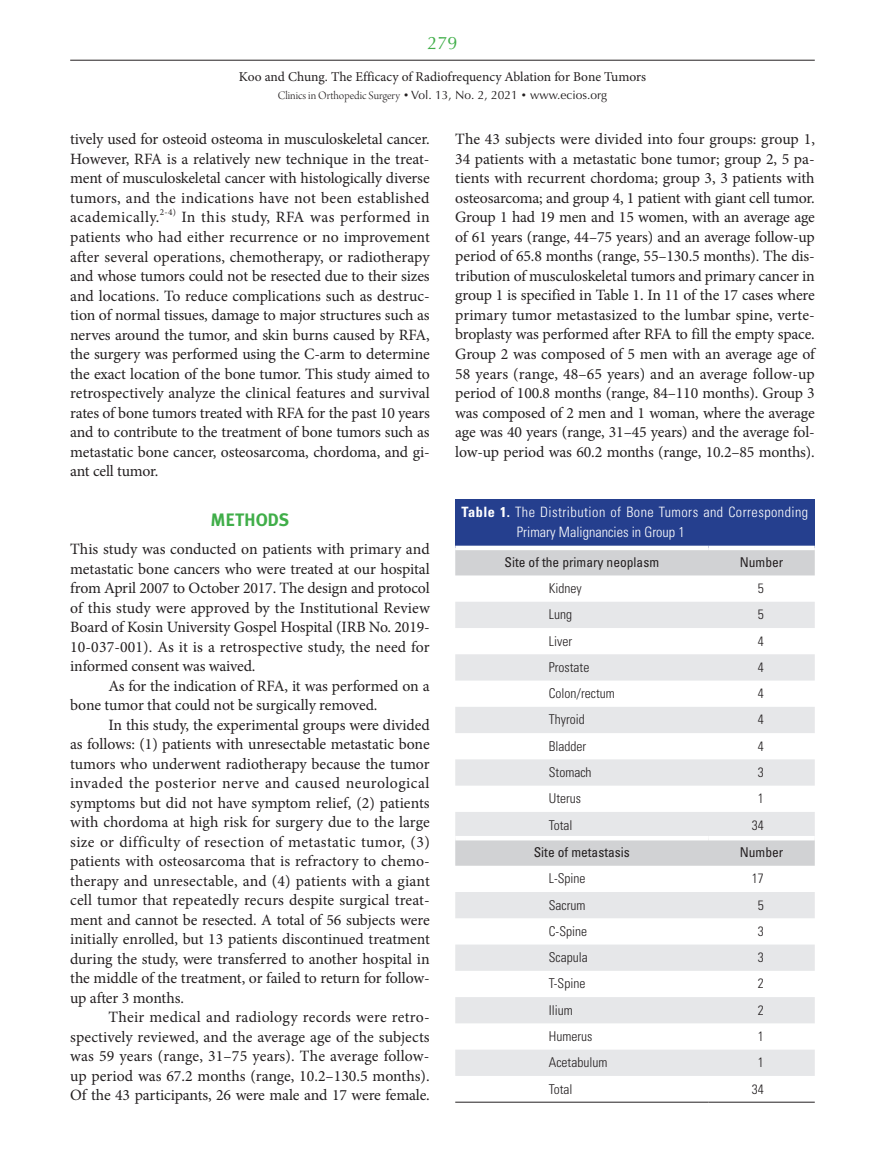
<style>
.page{position:relative;width:885px;height:1170px;background:#fff}
.page>*{position:absolute;margin:0;border:0;box-sizing:border-box;transform-origin:0 0}
.t1{font:700 18px "Meta Plus";letter-spacing:-.01em;color:#40ae49}
.t2{font:18px "Optima LT Std";color:#40ae49}
.t3{font:15.75px/19.5px "Minion Pro";letter-spacing:-.01em;color:#231f20;text-align:justify}
.t4{font:300 condensed 14.25px/19.5px "Univers LT Std";letter-spacing:.03em;color:#fff}
.t5{font:300 condensed 13.5px "Univers LT Std";color:#231f20}
.t6{font:13.5px "Minion Pro";color:#231f20}
.t7{font:condensed 13.5px "Univers LT Std";color:#231f20}
.t8{font:12px "Optima LT Std";color:#231f20}
.t9{font:9.15px "Minion Pro";color:#231f20}
.s1{font-family:"Arno Pro Light Display"}
.s2{font-size:9px}
.s3{font-weight:700}
</style>
<div class="page">
<hr style="left:70px;top:60px;width:744px;height:1px;background:#231f20">
<div style="left:455px;top:499px;width:359px;height:49px;background:#253f8e"></div>
<div style="left:455px;top:550px;width:359px;height:26px;background:#d1d2d4"></div>
<svg style="left:455px;top:602px;width:359px;height:473px;fill:#e6e7e9"></svg>
<div style="left:455px;top:545px;width:253px;height:5px;background:#fff"></div>
<div style="left:708px;top:545px;width:106px;height:5px;background:#fff"></div>
<hr style="left:455px;top:1101px;width:253px;height:1px;background:#231f20">
<hr style="left:708px;top:1101px;width:106px;height:1px;background:#231f20">
<div style="left:455px;top:835px;width:253px;height:5px;background:#fff"></div>
<div style="left:708px;top:835px;width:106px;height:5px;background:#fff"></div>
<p class="t2" style="left:427px;top:32px;width:32px">279</p>
<p class="t6" style="left:239px;top:68px;width:408px">Koo and Chung. The Efficacy of Radiofrequency Ablation for Bone Tumors</p>
<p class="t8" style="left:278px;top:88px;width:331px"><span class="s1">Clinics in Orthopedic Surgery</span> <span class="s2">•</span> Vol. 13, No. 2, 2021 <span class="s2">•</span> www.ecios.org</p>
<p class="t3" style="left:70px;top:130px;width:361px">tively used for osteoid osteoma in musculoskeletal cancer.<br>However, RFA is a relatively new technique in the treat&shy;ment of musculoskeletal cancer with histologically diverse tumors, and the indications have not been established academically.</p>
<p class="t3" style="left:455px;top:130px;width:361px">The 43 subjects were divided into four groups: group 1, 34 patients with a metastatic bone tumor; group 2, 5 pa&shy;tients with recurrent chordoma; group 3, 3 patients with osteosarcoma; and group 4, 1 patient with giant cell tumor.<br>Group 1 had 19 men and 15 women, with an average age of 61 years (range, 44–75 years) and an average follow-up period of 65.8 months (range, 55–130.5 months). The dis&shy;tribution of musculoskeletal tumors and primary cancer in group 1 is specified in Table 1. In 11 of the 17 cases where primary tumor metastasized to the lumbar spine, verte&shy;broplasty was performed after RFA to fill the empty space.<br>Group 2 was composed of 5 men with an average age of 58 years (range, 48–65 years) and an average follow-up period of 100.8 months (range, 84–110 months). Group 3 was composed of 2 men and 1 woman, where the average age was 40 years (range, 31–45 years) and the average fol&shy;low-up period was 60.2 months (range, 10.2–85 months).</p>
<p class="t9" style="left:160px;top:206px;width:18px">2-4)</p>
<p class="t3" style="left:70px;top:208px;width:361px;text-indent:111px">In this study, RFA was performed in patients who had either recurrence or no improvement after several operations, chemotherapy, or radiotherapy and whose tumors could not be resected due to their sizes and locations. To reduce complications such as destruc&shy;tion of normal tissues, damage to major structures such as nerves around the tumor, and skin burns caused by RFA, the surgery was performed using the C-arm to determine the exact location of the bone tumor. This study aimed to retrospectively analyze the clinical features and survival rates of bone tumors treated with RFA for the past 10 years and to contribute to the treatment of bone tumors such as metastatic bone cancer, osteosarcoma, chordoma, and gi&shy;ant cell tumor.</p>
<p class="t1" style="left:210px;top:509px;width:80px">METHODS</p>
<p class="t3" style="left:70px;top:539px;width:361px">This study was conducted on patients with primary and metastatic bone cancers who were treated at our hospital from April 2007 to October 2017. The design and protocol of this study were approved by the Institutional Review Board of Kosin University Gospel Hospital (IRB No. 2019- 10-037-001). As it is a retrospective study, the need for informed consent was waived.</p>
<p class="t3" style="left:70px;top:676px;width:361px;text-indent:38px">As for the indication of RFA, it was performed on a bone tumor that could not be surgically removed.</p>
<p class="t3" style="left:70px;top:715px;width:361px;text-indent:38px">In this study, the experimental groups were divided as follows: (1) patients with unresectable metastatic bone tumors who underwent radiotherapy because the tumor invaded the posterior nerve and caused neurological symptoms but did not have symptom relief, (2) patients with chordoma at high risk for surgery due to the large size or difficulty of resection of metastatic tumor, (3) patients with osteosarcoma that is refractory to chemo&shy;therapy and unresectable, and (4) patients with a giant cell tumor that repeatedly recurs despite surgical treat&shy;ment and cannot be resected. A total of 56 subjects were initially enrolled, but 13 patients discontinued treatment during the study, were transferred to another hospital in the middle of the treatment, or failed to return for follow&shy;up after 3 months.</p>
<p class="t3" style="left:70px;top:1007px;width:361px;text-indent:38px">Their medical and radiology records were retro&shy;spectively reviewed, and the average age of the subjects was 59 years (range, 31–75 years). The average follow&shy;up period was 67.2 months (range, 10.2–130.5 months).<br>Of the 43 participants, 26 were male and 17 were female.</p>
<p class="t4" style="left:517px;top:502px;width:293px;text-indent:-55px"><span class="s3">Table 1.</span> The Distribution of Bone Tumors and Corresponding<br>Primary Malignancies in Group 1</p>
<p class="t7" style="left:504px;top:553px;width:156px">Site of the primary neoplasm</p>
<p class="t7" style="left:739px;top:553px;width:45px">Number</p>
<p class="t5" style="left:549px;top:580px;width:34px">Kidney</p>
<p class="t5" style="left:757px;top:580px;width:7px">5</p>
<p class="t5" style="left:549px;top:606px;width:25px">Lung</p>
<p class="t5" style="left:757px;top:606px;width:7px">5</p>
<p class="t5" style="left:549px;top:632px;width:25px">Liver</p>
<p class="t5" style="left:757px;top:632px;width:7px">4</p>
<p class="t5" style="left:549px;top:659px;width:42px">Prostate</p>
<p class="t5" style="left:757px;top:659px;width:7px">4</p>
<p class="t5" style="left:549px;top:685px;width:67px">Colon/rectum</p>
<p class="t5" style="left:757px;top:685px;width:7px">4</p>
<p class="t5" style="left:549px;top:711px;width:37px">Thyroid</p>
<p class="t5" style="left:757px;top:711px;width:7px">4</p>
<p class="t5" style="left:549px;top:737px;width:39px">Bladder</p>
<p class="t5" style="left:757px;top:737px;width:7px">4</p>
<p class="t5" style="left:549px;top:764px;width:44px">Stomach</p>
<p class="t5" style="left:757px;top:764px;width:7px">3</p>
<p class="t5" style="left:549px;top:790px;width:34px">Uterus</p>
<p class="t5" style="left:757px;top:790px;width:7px">1</p>
<p class="t5" style="left:549px;top:816px;width:25px">Total</p>
<p class="t5" style="left:751px;top:816px;width:13px">34</p>
<p class="t7" style="left:533px;top:843px;width:97px">Site of metastasis</p>
<p class="t7" style="left:739px;top:843px;width:45px">Number</p>
<p class="t5" style="left:549px;top:870px;width:38px">L-Spine</p>
<p class="t5" style="left:751px;top:870px;width:13px">17</p>
<p class="t5" style="left:549px;top:896px;width:38px">Sacrum</p>
<p class="t5" style="left:757px;top:896px;width:7px">5</p>
<p class="t5" style="left:549px;top:922px;width:40px">C-Spine</p>
<p class="t5" style="left:757px;top:922px;width:7px">3</p>
<p class="t5" style="left:549px;top:949px;width:40px">Scapula</p>
<p class="t5" style="left:757px;top:949px;width:7px">3</p>
<p class="t5" style="left:549px;top:975px;width:38px">T-Spine</p>
<p class="t5" style="left:757px;top:975px;width:7px">2</p>
<p class="t5" style="left:549px;top:1001px;width:25px">Ilium</p>
<p class="t5" style="left:757px;top:1001px;width:7px">2</p>
<p class="t5" style="left:549px;top:1027px;width:45px">Humerus</p>
<p class="t5" style="left:757px;top:1027px;width:7px">1</p>
<p class="t5" style="left:549px;top:1054px;width:60px">Acetabulum</p>
<p class="t5" style="left:757px;top:1054px;width:7px">1</p>
<p class="t5" style="left:549px;top:1080px;width:25px">Total</p>
<p class="t5" style="left:751px;top:1080px;width:13px">34</p>
</div>
